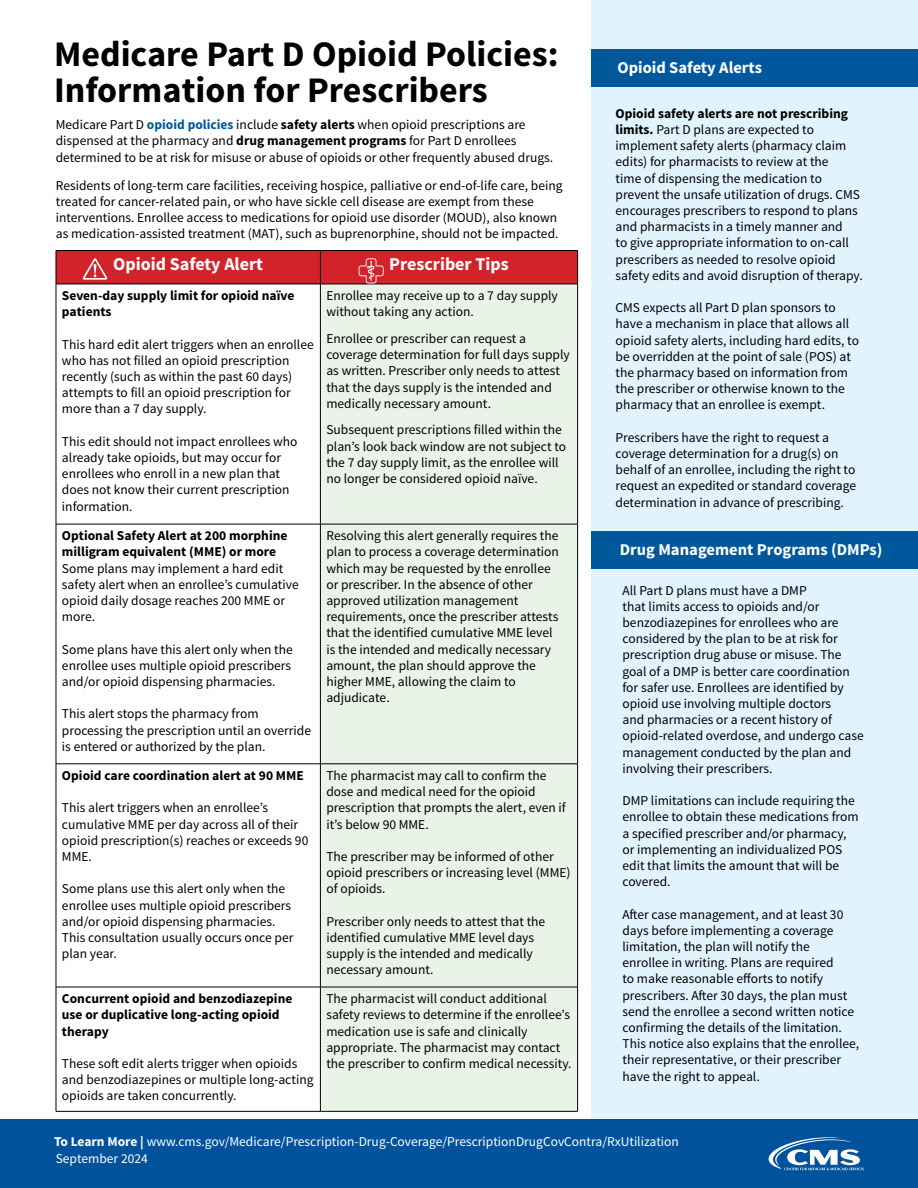
<style>
.page{position:relative;width:918px;height:1188px;background:#fff}
.page>*{position:absolute;margin:0;border:0;box-sizing:border-box;transform-origin:0 0}
.t1{font:700 36px/36px "Source Sans Pro";color:#000}
.t2{font:700 18px "Source Sans Pro";color:#fff}
.t3{font:700 16.5px "Source Sans Pro";color:#fff}
.t4{font:13.5px/16.2px "Source Sans Pro";color:#000}
.t5{font:700 13.5px/16.2px "Source Sans Pro";color:#000}
.t6{font:13.5px "Source Sans Pro";color:#fff}
.s1{font-weight:700;color:#00589c}
.s2{font-weight:700}
</style>
<div class="page">
<div style="left:0;top:1120px;width:918px;height:68px;background:#00529c"></div>
<div style="left:321px;top:285px;width:256px;height:826px;background:#eaf3e7"></div>
<hr style="left:320px;top:250px;width:258px;height:1px;background:#000">
<hr style="left:56px;top:284px;width:1px;height:240px;background:#000">
<hr style="left:56px;top:524px;width:264px;height:1px;background:#000">
<hr style="left:56px;top:524px;width:1px;height:240px;background:#000">
<hr style="left:56px;top:764px;width:264px;height:1px;background:#000">
<hr style="left:56px;top:764px;width:1px;height:223px;background:#000">
<hr style="left:56px;top:987px;width:264px;height:1px;background:#000">
<hr style="left:56px;top:987px;width:1px;height:124px;background:#000">
<hr style="left:56px;top:1111px;width:264px;height:1px;background:#000">
<hr style="left:320px;top:284px;width:258px;height:1px;background:#000">
<hr style="left:320px;top:284px;width:1px;height:240px;background:#000">
<hr style="left:577px;top:284px;width:1px;height:240px;background:#000">
<hr style="left:320px;top:524px;width:258px;height:1px;background:#000">
<hr style="left:320px;top:524px;width:1px;height:240px;background:#000">
<hr style="left:577px;top:524px;width:1px;height:240px;background:#000">
<hr style="left:320px;top:764px;width:258px;height:1px;background:#000">
<hr style="left:320px;top:764px;width:1px;height:223px;background:#000">
<hr style="left:577px;top:764px;width:1px;height:223px;background:#000">
<hr style="left:320px;top:987px;width:258px;height:1px;background:#000">
<hr style="left:320px;top:987px;width:1px;height:124px;background:#000">
<hr style="left:577px;top:987px;width:1px;height:124px;background:#000">
<hr style="left:320px;top:1111px;width:258px;height:1px;background:#000">
<hr style="left:56px;top:250px;width:264px;height:1px;background:#000">
<hr style="left:56px;top:284px;width:264px;height:1px;background:#000">
<svg style="left:769px;top:1137px;width:95px;height:33px"></svg>
<div style="left:592px;top:0;width:326px;height:1119px;background:#e1f4fd"></div>
<div style="left:592px;top:50px;width:326px;height:37px;background:#00589c"></div>
<div style="left:592px;top:532px;width:326px;height:37px;background:#00589c"></div>
<div style="left:56px;top:251px;width:522px;height:33px;background:#d2232a"></div>
<h1 class="t1" style="left:54px;top:38px;width:506px">Medicare Part D Opioid Policies:<br>Information for Prescribers</h1>
<p class="t4" style="left:56px;top:117px;width:499px">Medicare Part D <span class="s1">opioid policies</span> include <span class="s2">safety alerts</span> when opioid prescriptions are dispensed at the pharmacy and <span class="s2">drug management programs</span> for Part D enrollees determined to be at risk for misuse or abuse of opioids or other frequently abused drugs.</p>
<p class="t4" style="left:56px;top:177px;width:508px">Residents of long-term care facilities, receiving hospice, palliative or end-of-life care, being treated for cancer-related pain, or who have sickle cell disease are exempt from these interventions. Enrollee access to medications for opioid use disorder (MOUD), also known as medication-assisted treatment (MAT), such as buprenorphine, should not be impacted.</p>
<h2 class="t2" style="left:113px;top:252px;width:151px">Opioid Safety Alert</h2>
<h2 class="t2" style="left:389px;top:252px;width:121px">Prescriber Tips</h2>
<p class="t5" style="left:62px;top:288px;width:234px">Seven-day supply limit for opioid naïve patients</p>
<p class="t4" style="left:62px;top:336px;width:253px">This hard edit alert triggers when an enrollee who has not filled an opioid prescription recently (such as within the past 60 days) attempts to fill an opioid prescription for more than a 7 day supply.</p>
<p class="t4" style="left:62px;top:434px;width:237px">This edit should not impact enrollees who already take opioids, but may occur for enrollees who enroll in a new plan that does not know their current prescription information.</p>
<p class="t4" style="left:326px;top:288px;width:233px">Enrollee may receive up to a 7 day supply without taking any action.</p>
<p class="t4" style="left:326px;top:331px;width:245px">Enrollee or prescriber can request a coverage determination for full days supply as written. Prescriber only needs to attest that the days supply is the intended and medically necessary amount.</p>
<p class="t4" style="left:326px;top:422px;width:241px">Subsequent prescriptions filled within the plan’s look back window are not subject to the 7 day supply limit, as the enrollee will no longer be considered opioid naïve.</p>
<p class="t5" style="left:62px;top:528px;width:227px">Optional Safety Alert at 200 morphine milligram equivalent (MME) or more</p>
<p class="t4" style="left:62px;top:560px;width:238px">Some plans may implement a hard edit safety alert when an enrollee’s cumulative opioid daily dosage reaches 200 MME or more.</p>
<p class="t4" style="left:62px;top:641px;width:232px">Some plans have this alert only when the enrollee uses multiple opioid prescribers and/or opioid dispensing pharmacies.</p>
<p class="t4" style="left:62px;top:706px;width:251px">This alert stops the pharmacy from processing the prescription until an override is entered or authorized by the plan.</p>
<p class="t5" style="left:62px;top:768px;width:243px">Opioid care coordination alert at 90 MME</p>
<p class="t4" style="left:62px;top:800px;width:248px">This alert triggers when an enrollee’s cumulative MME per day across all of their opioid prescription(s) reaches or exceeds 90<br>MME.</p>
<p class="t4" style="left:62px;top:881px;width:233px">Some plans use this alert only when the enrollee uses multiple opioid prescribers and/or opioid dispensing pharmacies.<br>This consultation usually occurs once per plan year.</p>
<p class="t5" style="left:62px;top:991px;width:232px">Concurrent opioid and benzodiazepine use or duplicative long-acting opioid therapy</p>
<p class="t4" style="left:62px;top:1056px;width:253px">These soft edit alerts trigger when opioids and benzodiazepines or multiple long-acting opioids are taken concurrently.</p>
<p class="t4" style="left:326px;top:528px;width:234px">Resolving this alert generally requires the plan to process a coverage determination which may be requested by the enrollee or prescriber. In the absence of other approved utilization management requirements, once the prescriber attests that the identified cumulative MME level is the intended and medically necessary amount, the plan should approve the higher MME, allowing the claim to adjudicate.</p>
<p class="t4" style="left:326px;top:768px;width:241px">The pharmacist may call to confirm the dose and medical need for the opioid prescription that prompts the alert, even if it’s below 90 MME.</p>
<p class="t4" style="left:326px;top:849px;width:246px">The prescriber may be informed of other opioid prescribers or increasing level (MME) of opioids.</p>
<p class="t4" style="left:326px;top:913px;width:220px">Prescriber only needs to attest that the identified cumulative MME level days supply is the intended and medically necessary amount.</p>
<p class="t4" style="left:326px;top:991px;width:247px">The pharmacist will conduct additional safety reviews to determine if the enrollee’s medication use is safe and clinically appropriate. The pharmacist may contact the prescriber to confirm medical necessity.</p>
<p class="t3" style="left:617px;top:57px;width:146px">Opioid Safety Alerts</p>
<p class="t4" style="left:616px;top:105px;width:249px"><span class="s2">Opioid safety alerts are not prescribing limits.</span> Part D plans are expected to implement safety alerts (pharmacy claim edits) for pharmacists to review at the<br>time of dispensing the medication to prevent the unsafe utilization of drugs. CMS encourages prescribers to respond to plans and pharmacists in a timely manner and<br>to give appropriate information to on-call prescribers as needed to resolve opioid safety edits and avoid disruption of therapy.</p>
<p class="t4" style="left:616px;top:300px;width:245px">CMS expects all Part D plan sponsors to have a mechanism in place that allows all opioid safety alerts, including hard edits, to be overridden at the point of sale (POS) at the pharmacy based on information from the prescriber or otherwise known to the pharmacy that an enrollee is exempt.</p>
<p class="t4" style="left:616px;top:429px;width:242px">Prescribers have the right to request a coverage determination for a drug(s) on behalf of an enrollee, including the right to request an expedited or standard coverage determination in advance of prescribing.</p>
<p class="t3" style="left:620px;top:539px;width:264px">Drug Management Programs (DMPs)</p>
<p class="t4" style="left:622px;top:582px;width:243px">All Part D plans must have a DMP<br>that limits access to opioids and/or benzodiazepines for enrollees who are considered by the plan to be at risk for prescription drug abuse or misuse. The goal of a DMP is better care coordination for safer use. Enrollees are identified by opioid use involving multiple doctors<br>and pharmacies or a recent history of opioid-related overdose, and undergo case management conducted by the plan and involving their prescribers.</p>
<p class="t4" style="left:622px;top:793px;width:238px">DMP limitations can include requiring the enrollee to obtain these medications from a specified prescriber and/or pharmacy, or implementing an individualized POS edit that limits the amount that will be covered.</p>
<p class="t4" style="left:622px;top:906px;width:238px">After case management, and at least 30 days before implementing a coverage limitation, the plan will notify the enrollee in writing. Plans are required<br>to make reasonable efforts to notify prescribers. After 30 days, the plan must send the enrollee a second written notice confirming the details of the limitation.<br>This notice also explains that the enrollee, their representative, or their prescriber have the right to appeal.</p>
<p class="t6" style="left:54px;top:1133px;width:627px"><span class="s2">To Learn More |</span> www.cms.gov/Medicare/Prescription-Drug-Coverage/PrescriptionDrugCovContra/RxUtilization</p>
<p class="t6" style="left:56px;top:1150px;width:94px">September 2024</p>
</div>
